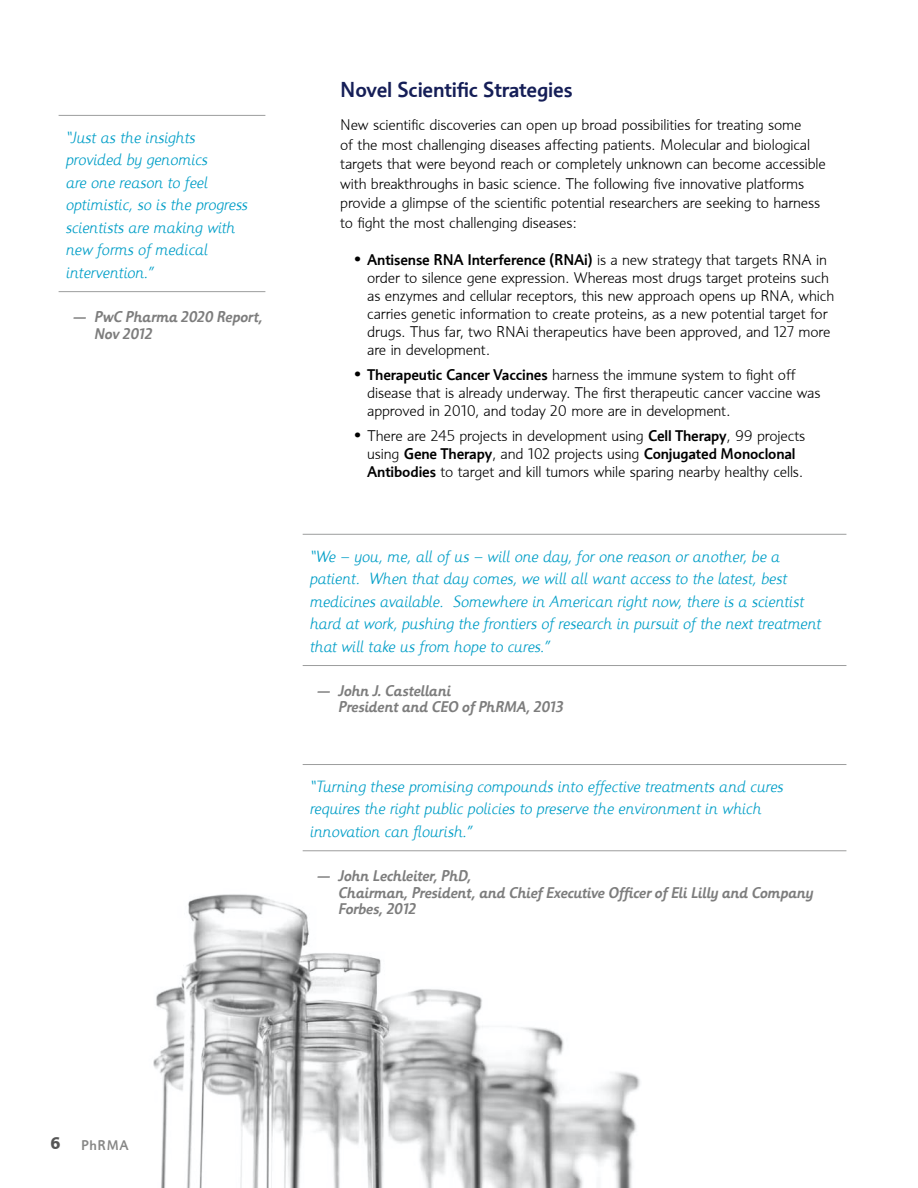
<style>
.page{position:relative;width:918px;height:1188px;background:#fff}
.page>*{position:absolute;margin:0;border:0;box-sizing:border-box;transform-origin:0 0}
.t1{font:500 21px "Informa";letter-spacing:-.01em;color:#151e57}
.t2{font:italic 300 15.75px/22.5px "Informa";letter-spacing:-.01em;color:#009ec7}
.t3{font:300 15px/18px "Informa";letter-spacing:-.01em;color:#000}
.t4{font:italic 500 15px/16.5px "Informa";letter-spacing:-.01em;color:#7d7d7d}
.t5{font:500 13.5px "Informa";letter-spacing:.05em;color:#878786}
.s1{font-size:16.5px}
.s2{font-weight:500}
.s3{font-weight:700;font-size:16.5px;color:#565656}
</style>
<div class="page">
<img style="left:153px;top:894px;width:487px;height:294px">
<hr style="left:59px;top:115px;width:206px;height:1px;background:#9c9d9d">
<hr style="left:59px;top:291px;width:206px;height:1px;background:#9c9d9d">
<hr style="left:303px;top:534px;width:543px;height:1px;background:#9c9d9d">
<hr style="left:303px;top:665px;width:543px;height:1px;background:#9c9d9d">
<hr style="left:303px;top:764px;width:543px;height:1px;background:#9c9d9d">
<hr style="left:303px;top:850px;width:543px;height:1px;background:#9c9d9d">
<p class="t2" style="left:65px;top:126px;width:184px">“Just as the insights provided by genomics<br>are one reason to feel optimistic, so is the progress scientists are making with new forms of medical intervention.”</p>
<p class="t4" style="left:94px;top:308px;width:170px;text-indent:-21px">— PwC Pharma 2020 Report,<br>Nov 2012</p>
<h1 class="t1" style="left:340px;top:77px;width:234px">Novel Scientific Strategies</h1>
<p class="t3" style="left:340px;top:115px;width:487px;line-height:19.5px">New scientific discoveries can open up broad possibilities for treating some<br>of the most challenging diseases affecting patients. Molecular and biological targets that were beyond reach or completely unknown can become accessible with breakthroughs in basic science. The following five innovative platforms provide a glimpse of the scientific potential researchers are seeking to harness to fight the most challenging diseases:</p>
<p class="t3" style="left:367px;top:251px;width:469px;text-indent:-13px"><span class="s1">•</span> <span class="s2">Antisense RNA I nterference (RNAi)</span> is a new strategy that targets RNA in order to silence gene expression. Whereas most drugs target proteins such as enzymes and cellular receptors, this new approach opens up RNA, which carries genetic information to create proteins, as a new potential target for drugs. Thus far, two RNAi therapeutics have been approved, and 127 more are in development.</p>
<p class="t3" style="left:367px;top:366px;width:455px;text-indent:-13px"><span class="s1">•</span> <span class="s2">Therapeutic Cancer Vaccines</span> harness the immune system to fight off disease that is already underway. The first therapeutic cancer vaccine was approved in 2010, and today 20 more are in development.</p>
<p class="t3" style="left:367px;top:426px;width:440px;text-indent:-14px"><span class="s1">•</span> There are 245 projects in development using <span class="s2">Cell Therapy</span>, 99 projects using <span class="s2">Gene Therapy</span>, and 102 projects using <span class="s2">Conjugated Monoclonal<br>Antibodies</span> to target and kill tumors while sparing nearby healthy cells.</p>
<p class="t2" style="left:309px;top:545px;width:513px">“We – you, me, all of us – will one day, for one reason or another, be a patient. When that day comes, we will all want access to the latest, best medicines available. Somewhere in American right now, there is a scientist hard at work, pushing the frontiers of research in pursuit of the next treatment that will take us from hope to cures.”</p>
<p class="t4" style="left:338px;top:682px;width:226px;text-indent:-21px">— John J. Castellani<br>President and CEO of PhRMA, 2013</p>
<p class="t2" style="left:309px;top:775px;width:475px">“Turning these promising compounds into effective treatments and cures requires the right public policies to preserve the environment in which innovation can flourish.”</p>
<p class="t4" style="left:338px;top:868px;width:477px;text-indent:-21px">— John Lechleiter, PhD,<br>Chairman, President, and Chief Executive Officer of Eli Lilly and Company<br>Forbes, 2012</p>
<p class="t5" style="left:50px;top:1138px;width:80px"><span class="s3">6</span> phrma</p>
</div>
